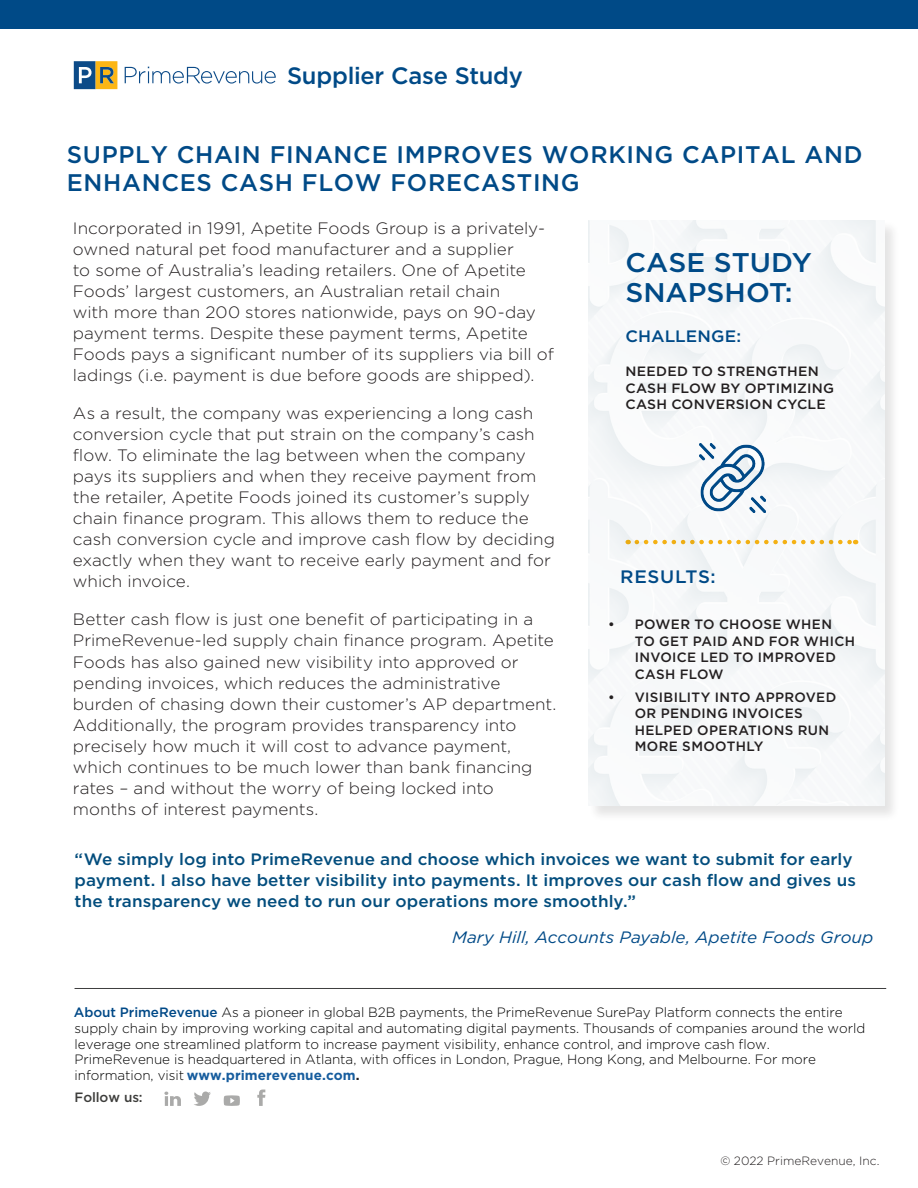
<style>
.page{position:relative;width:918px;height:1188px;background:#fff}
.page>*{position:absolute;margin:0;border:0;box-sizing:border-box;transform-origin:0 0}
.PR-H3{font:500 27px/30px "Gotham";color:#004a87;scale:1.04 1}
.PR-H2{font:500 24px/28.8px "Gotham";letter-spacing:.03em;color:#004a87}
.PR-H1_blue{font:500 23.7px "Gotham";letter-spacing:-.01em;color:#004a87}
.PR-Body{font:500 18px "Gotham";letter-spacing:.035em;color:#004a87;scale:1.04 1}
.PR-Body-2{font:300 16.5px/21px "Gotham";color:#231f20;scale:1.04 1}
.PR-Body-3{font:500 16.5px/21px "Gotham";letter-spacing:.005em;color:#034d7d;scale:1.04 1}
.PR-Body-4{font:italic 16.5px "Gotham";color:#004a87;scale:1.04 1}
.PR-Body-5{font:500 16.5px "Gotham";letter-spacing:.005em;color:#004a87;scale:1.04 1}
.t1{font:300 13.5px/15.8px "Gotham";letter-spacing:-.005em;color:#000}
.PR-Body-6{font:500 13.5px/16.5px "Gotham";letter-spacing:.025em;color:#231f20}
.PR-Body-7{font:500 13.5px/16.5px "Gotham";letter-spacing:.025em;color:#231f20;scale:1.04 1}
.t2{font:500 13.5px "Gotham";letter-spacing:-.01em;color:#3d3d3b}
.PR-Caption_Footer{font:300 12px "Gotham";color:#231f20}
.s1{font-weight:500;color:#004987}
.s2{font-weight:700;color:#175d9e}
.s3{font-weight:700;color:#231f20}
</style>
<div class="page">
<div style="left:588px;top:220px;width:312px;height:602px;background:#231f20;opacity:.57"></div>
<img style="left:589px;top:220px;width:296px;height:586px">
<div style="left:0;top:0;width:918px;height:28px;background:#004a87"></div>
<svg style="left:125px;top:67px;width:151px;height:17px"></svg>
<svg style="left:74px;top:61px;width:43px;height:28px"></svg>
<svg style="left:637px;top:540px;width:219px;height:4px"></svg>
<hr style="left:75px;top:988px;width:811px;height:1px;background:#3e3e3f">
<svg style="left:164px;top:1092px;width:17px;height:14px"></svg>
<svg style="left:224px;top:1095px;width:16px;height:11px"></svg>
<svg style="left:257px;top:1090px;width:8px;height:16px"></svg>
<svg style="left:194px;top:1092px;width:17px;height:14px"></svg>
<img style="left:700px;top:444px;width:66px;height:69px">
<p class="PR-H1_blue" style="left:287px;top:60px;width:237px">Supplier Case Study</p>
<p class="PR-H2" style="left:67px;top:139px;width:797px">SUPPLY CHAIN FINANCE IMPROVES WORKING CAPITAL AND<br>ENHANCES CASH FLOW FORECASTING</p>
<p class="PR-Body-2" style="left:73px;top:217px;width:464px">Incorporated in 1991, Apetite Foods Group is a privately&shy;owned natural pet food manufacturer and a supplier<br>to some of Australia’s leading retailers. One of Apetite Foods’ largest customers, an Australian retail chain<br>with more than 200 stores nationwide, pays on 90-day payment terms. Despite these payment terms, Apetite Foods pays a significant number of its suppliers via bill of ladings (i.e. payment is due before goods are shipped).</p>
<p class="PR-Body-2" style="left:73px;top:402px;width:465px">As a result, the company was experiencing a long cash conversion cycle that put strain on the company’s cash flow. To eliminate the lag between when the company pays its suppliers and when they receive payment from the retailer, Apetite Foods joined its customer’s supply chain finance program. This allows them to reduce the cash conversion cycle and improve cash flow by deciding exactly when they want to receive early payment and for which invoice.</p>
<p class="PR-Body-2" style="left:73px;top:609px;width:466px">Better cash flow is just one benefit of participating in a PrimeRevenue-led supply chain finance program. Apetite Foods has also gained new visibility into approved or pending invoices, which reduces the administrative burden of chasing down their customer’s AP department.<br>Additionally, the program provides transparency into precisely how much it will cost to advance payment, which continues to be much lower than bank financing rates – and without the worry of being locked into months of interest payments.</p>
<p class="PR-Body-3" style="left:75px;top:848px;width:753px">“We simply log into PrimeRevenue and choose which invoices we want to submit for early payment. I also have better visibility into payments. It improves our cash flow and gives us the transparency we need to run our operations more smoothly.”</p>
<p class="PR-Body-4" style="left:452px;top:927px;width:407px">Mary Hill, Accounts Payable, Apetite Foods Group</p>
<p class="PR-H3" style="left:625px;top:248px;width:181px">CASE STUDY<br>SNAPSHOT:</p>
<p class="PR-Body-5" style="left:625px;top:326px;width:113px">CHALLENGE:</p>
<p class="PR-Body-7" style="left:625px;top:363px;width:202px">NEEDED TO STRENGTHEN<br>CASH FLOW BY OPTIMIZING<br>CASH CONVERSION CYCLE</p>
<p class="PR-Body" style="left:620px;top:565px;width:93px">RESULTS:</p>
<p class="PR-Body-6" style="left:635px;top:616px;width:222px;text-indent:-27px">• POWER TO CHOOSE WHEN<br>TO GET PAID AND FOR WHICH<br>INVOICE LED TO IMPROVED<br>CASH FLOW</p>
<p class="PR-Body-6" style="left:635px;top:689px;width:203px;text-indent:-27px">• VISIBILITY INTO APPROVED<br>OR PENDING INVOICES<br>HELPED OPERATIONS RUN<br>MORE SMOOTHLY</p>
<p class="t1" style="left:74px;top:1004px;width:793px"><span class="s1">About PrimeRevenue</span> As a pioneer in global B2B payments, the PrimeRevenue SurePay Platform connects the entire supply chain by improving working capital and automating digital payments. Thousands of companies around the world leverage one streamlined platform to increase payment visibility, enhance control, and improve cash flow.<br>PrimeRevenue is headquartered in Atlanta, with offices in London, Prague, Hong Kong, and Melbourne. For more information, visit <span class="s2">www.primerevenue.com</span><span class="s3">.</span></p>
<p class="t2" style="left:75px;top:1089px;width:70px">Follow us:</p>
<p class="PR-Caption_Footer" style="left:720px;top:1153px;width:161px">© 2022 PrimeRevenue, Inc.</p>
</div>
